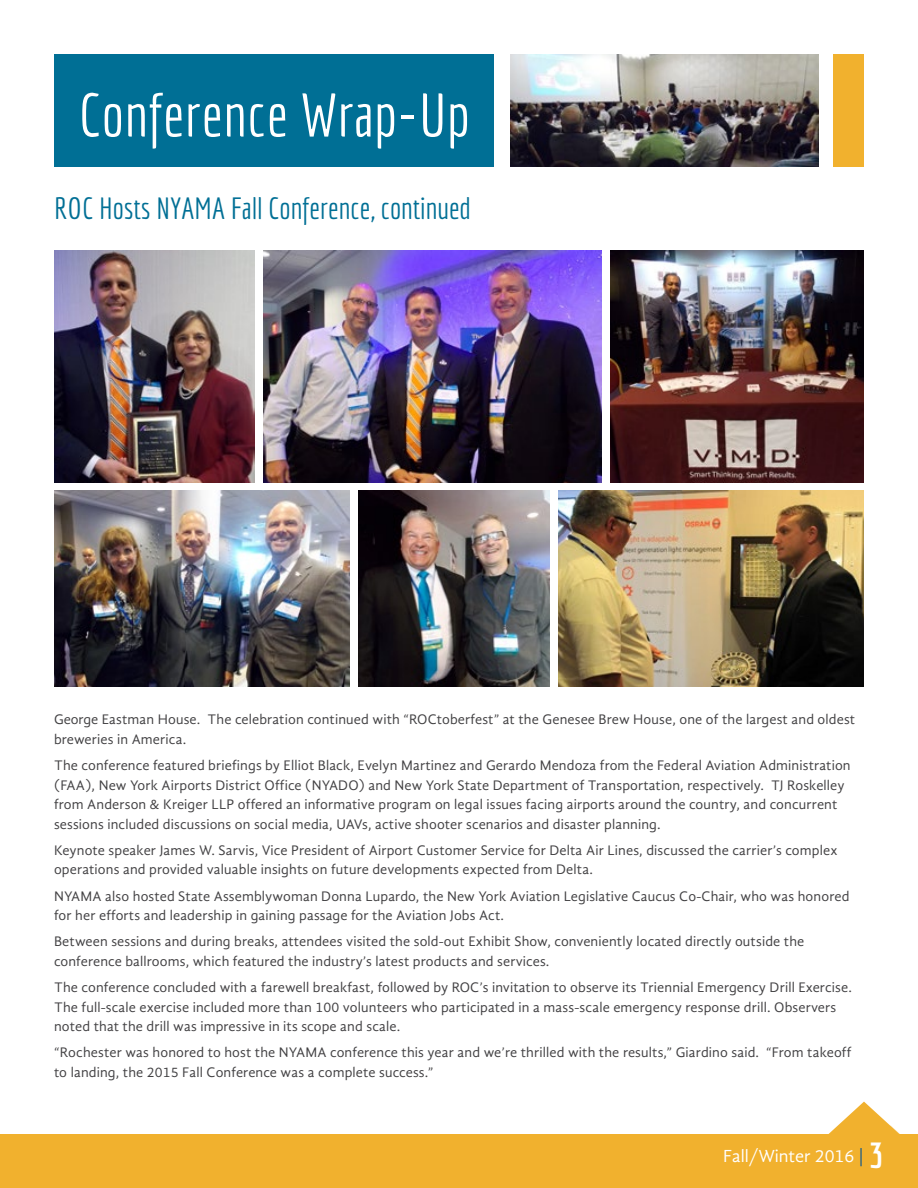
<style>
.page{position:relative;width:918px;height:1188px;background:#fff}
.page>*{position:absolute;margin:0;border:0;box-sizing:border-box;transform-origin:0 0}
.t1{font:60px "Economica";letter-spacing:.01em;color:#fff}
.t2{font:30px "Economica";color:#006f95}
.t3{font:18px "Gandhi Sans";color:#fff}
.t4{font:14.25px/19.5px "Gandhi Sans";letter-spacing:.01em;color:#414042}
.s1{color:#005295}
.s2{font-family:"Economica";font-weight:700;font-size:36px}
</style>
<div class="page">
<img style="left:511px;top:54px;width:308px;height:113px">
<div style="left:54px;top:54px;width:439px;height:113px;background:#006f95"></div>
<div style="left:834px;top:54px;width:30px;height:113px;background:#f1b12e"></div>
<img style="left:264px;top:250px;width:337px;height:233px">
<img style="left:54px;top:490px;width:296px;height:196px">
<img style="left:559px;top:490px;width:305px;height:196px">
<img style="left:54px;top:250px;width:201px;height:233px">
<img style="left:359px;top:490px;width:191px;height:196px">
<img style="left:611px;top:251px;width:253px;height:232px">
<div style="left:0;top:1134px;width:918px;height:54px;background:#f1b12e"></div>
<svg style="left:828px;top:1102px;width:72px;height:32px"></svg>
<h1 class="t1" style="left:78px;top:81px;width:393px">Conference Wrap-Up</h1>
<h2 class="t2" style="left:54px;top:191px;width:418px">ROC Hosts NYAMA Fall Conference, continued</h2>
<p class="t4" style="left:54px;top:710px;width:803px">George Eastman House. The celebration continued with “ROCtoberfest” at the Genesee Brew House, one of the largest and oldest breweries in America.</p>
<p class="t4" style="left:54px;top:756px;width:798px">The conference featured briefings by Elliot Black, Evelyn Martinez and Gerardo Mendoza from the Federal Aviation Administration (FAA), New York Airports District Office (NYADO) and New York State Department of Transportation, respectively. TJ Roskelley from Anderson &amp; Kreiger LLP offered an informative program on legal issues facing airports around the country, and concurrent sessions included discussions on social media, UAVs, active shooter scenarios and disaster planning.</p>
<p class="t4" style="left:54px;top:840px;width:785px">Keynote speaker James W. Sarvis, Vice President of Airport Customer Service for Delta Air Lines, discussed the carrier’s complex operations and provided valuable insights on future developments expected from Delta.</p>
<p class="t4" style="left:54px;top:886px;width:797px">NYAMA also hosted State Assemblywoman Donna Lupardo, the New York Aviation Legislative Caucus Co-Chair, who was honored for her efforts and leadership in gaining passage for the Aviation Jobs Act.</p>
<p class="t4" style="left:54px;top:932px;width:752px">Between sessions and during breaks, attendees visited the sold-out Exhibit Show, conveniently located directly outside the conference ballrooms, which featured the industry’s latest products and services.</p>
<p class="t4" style="left:54px;top:978px;width:799px">The conference concluded with a farewell breakfast, followed by ROC’s invitation to observe its Triennial Emergency Drill Exercise.<br>The full-scale exercise included more than 100 volunteers who participated in a mass-scale emergency response drill. Observers noted that the drill was impressive in its scope and scale.</p>
<p class="t4" style="left:54px;top:1043px;width:799px">“Rochester was honored to host the NYAMA conference this year and we’re thrilled with the results,” Giardino said. “From takeoff to landing, the 2015 Fall Conference was a complete success.”</p>
<p class="t3" style="left:723px;top:1145px;width:162px">Fall/Winter 2016 <span class="s1">|</span> <span class="s2">3</span></p>
</div>
